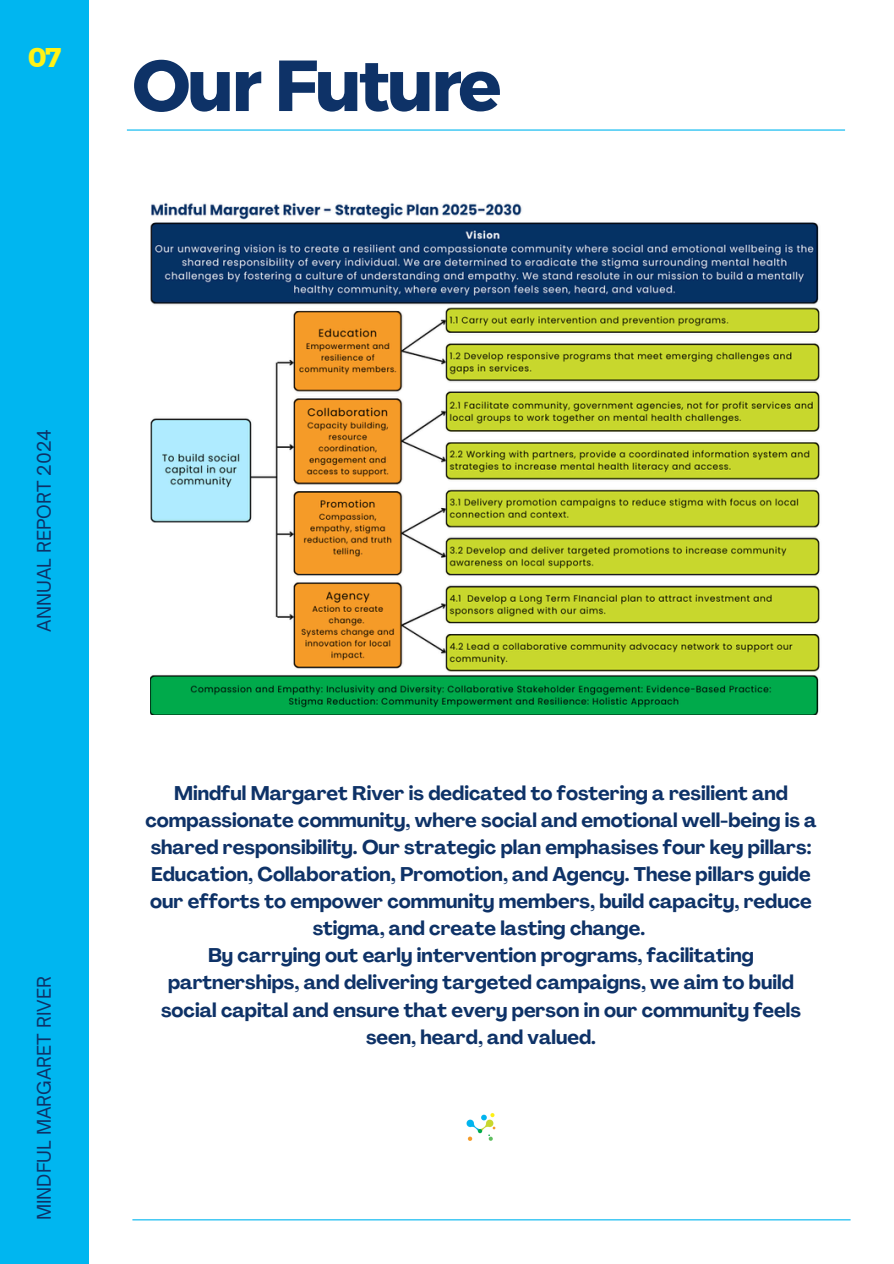
<style>
.page{position:relative;width:894px;height:1264px;background:#fff}
.page>*{position:absolute;margin:0;border:0;box-sizing:border-box;transform-origin:0 0}
.t1{font:72px "Kief Montaser Bold";letter-spacing:-.05em;color:#0e3267}
.t2{font:27px "Kief Montaser Bold";color:#fff216}
.t3{font:700 19.5px/27px "Agrandir";color:#0e3267;text-align:center}
.t4{font:18px "Open Sauce One";color:#0e3267}
</style>
<div class="page">
<div style="left:0;top:0;width:89px;height:1263px;background:#00b6f0"></div>
<hr style="left:127px;top:129px;width:717px;height:2px;background:#00b6f0">
<hr style="left:132px;top:1219px;width:718px;height:1px;background:#00b6f0">
<img style="left:150px;top:202px;width:670px;height:512px">
<img style="left:466px;top:1113px;width:30px;height:28px">
<h1 class="t2" style="left:28px;top:41px;width:35px">07</h1>
<h2 class="t1" style="left:132px;top:41px;width:370px">Our Future</h2>
<p class="t4" style="left:33px;top:631px;width:204px;rotate:-90deg">ANNUAL REPORT 2024</p>
<p class="t4" style="left:33px;top:1220px;width:246px;rotate:-90deg">MINDFUL MARGARET RIVER</p>
<p class="t3" style="left:145px;top:782px;width:672px">Mindful Margaret River is dedicated to fostering a resilient and compassionate community, where social and emotional well-being is a shared responsibility. Our strategic plan emphasises four key pillars:<br>Education, Collaboration, Promotion, and Agency. These pillars guide our efforts to empower community members, build capacity, reduce stigma, and create lasting change.</p>
<p class="t3" style="left:161px;top:944px;width:641px">By carrying out early intervention programs, facilitating partnerships, and delivering targeted campaigns, we aim to build social capital and ensure that every person in our community feels seen, heard, and valued.</p>
</div>
